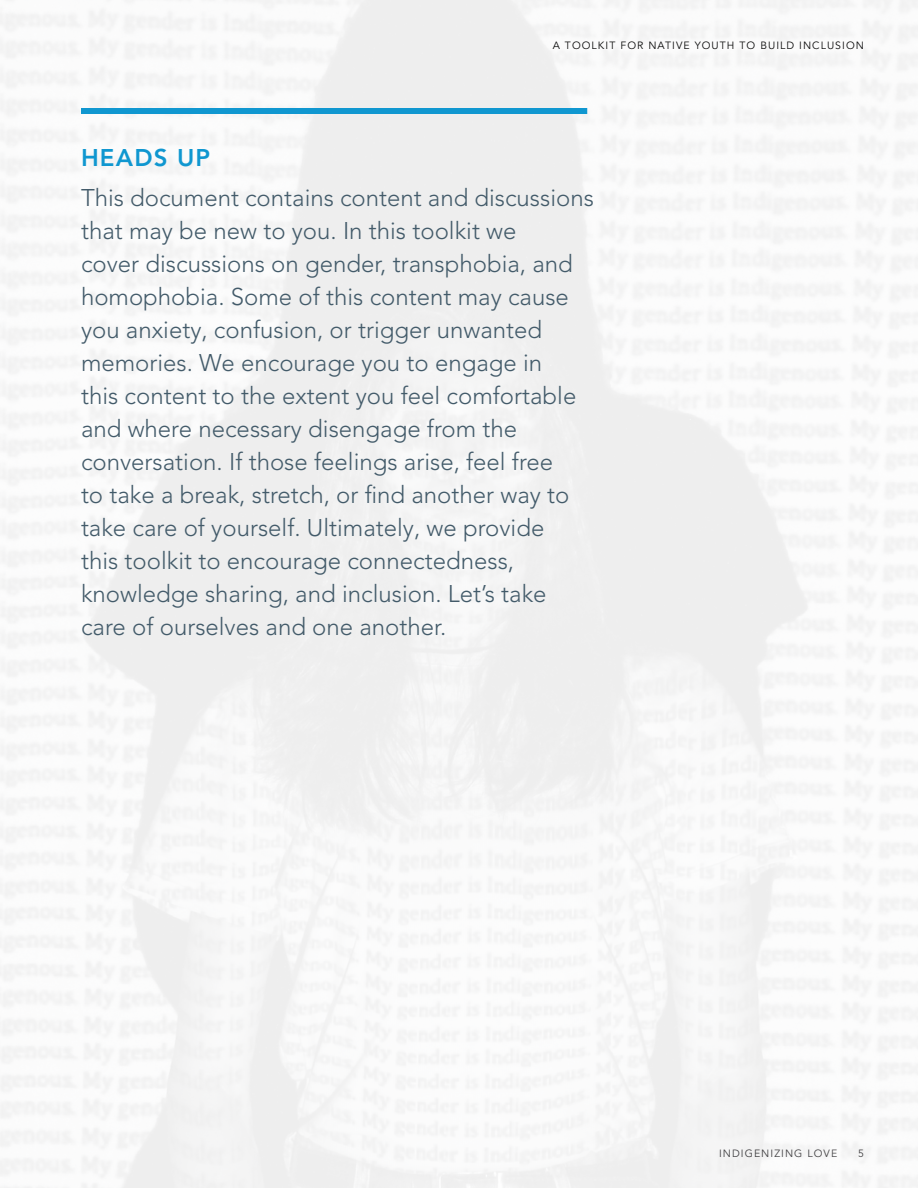
<style>
.page{position:relative;width:918px;height:1188px;background:#fff}
.page>*{position:absolute;margin:0;border:0;box-sizing:border-box;transform-origin:0 0}
.t1{font:300 24px/33px "Avenir LT Pro";color:#435b6a}
.t2{font:800 24px "Avenir LT Pro";letter-spacing:.05em;color:#1097d0}
.t3{font:10.5px "Avenir LT Pro";letter-spacing:.1em;color:#000}
.t4{font:10.5px "Avenir LT Pro";letter-spacing:.1em;color:#414042}
</style>
<div class="page">
<div style="left:81px;top:108px;width:506px;height:6px;background:#1097d0"></div>
<p class="t3" style="left:553px;top:39px;width:313px">A TOOLKIT FOR NATIVE YOUTH TO BUILD INCLUSION</p>
<p class="t2" style="left:81px;top:143px;width:131px">HEADS UP</p>
<p class="t1" style="left:81px;top:181px;width:514px">This document contains content and discussions that may be new to you. In this toolkit we<br>cover discussions on gender, transphobia, and homophobia. Some of this content may cause you anxiety, confusion, or trigger unwanted memories. We encourage you to engage in<br>this content to the extent you feel comfortable and where necessary disengage from the conversation. If those feelings arise, feel free<br>to take a break, stretch, or find another way to take care of yourself. Ultimately, we provide<br>this toolkit to encourage connectedness, knowledge sharing, and inclusion. Let’s take care of ourselves and one another.</p>
<p class="t4" style="left:719px;top:1147px;width:120px">INDIGENIZING LOVE</p>
<p class="t4" style="left:858px;top:1147px;width:7px">5</p>
</div>
